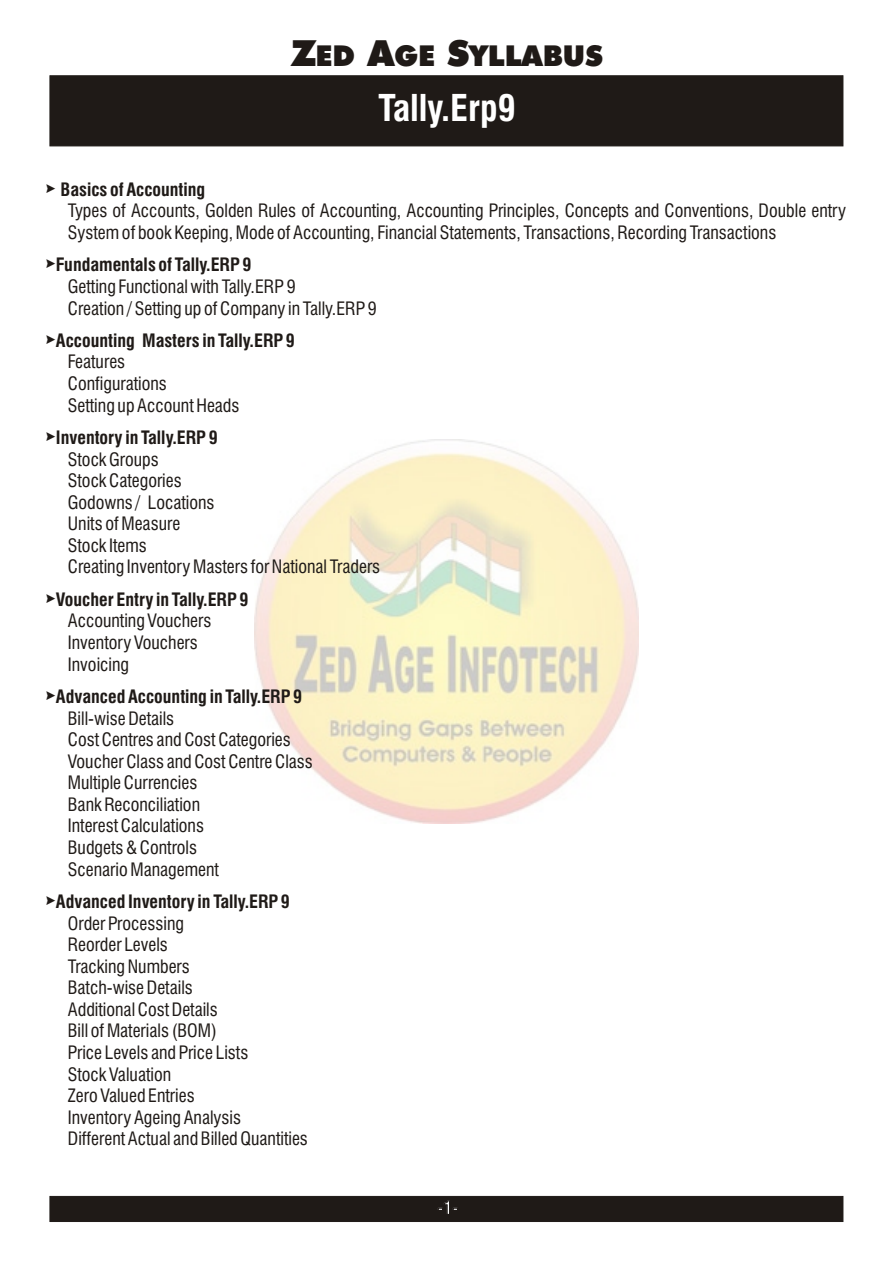
<style>
.page{position:relative;width:894px;height:1263px;background:#fff}
.page>*{position:absolute;margin:0;border:0;box-sizing:border-box;transform-origin:0 0}
.t1{font:700 36px "Swis 721 Cn BT";color:#fff}
.t2{font:28.8px "Futura X Blk BT";color:#1f1a17}
.t3{font:18px/21.6px "Swis 721 Cn BT";color:#1f1a17}
.t4{font:700 18px "Swis 721 Cn BT";color:#1f1a17}
.t5{font:700 18px "Swis 721 Cn BT";color:#fff}
.s1{font-size:36px}
</style>
<div class="page">
<img style="left:254px;top:440px;width:384px;height:384px">
<div style="left:50px;top:76px;width:793px;height:70px;background:#1f1a17"></div>
<div style="left:50px;top:1196px;width:793px;height:26px;background:#1f1a17"></div>
<h2 class="t2" style="left:291px;top:44px;width:313px"><span class="s1">Z</span>ED <span class="s1">A</span>GE <span class="s1">S</span>YLLABUS</h2>
<h1 class="t1" style="left:379px;top:94px;width:139px">Tally.Erp9</h1>
<p class="t4" style="left:61px;top:182px;width:146px">Basics of Accounting</p>
<p class="t3" style="left:68px;top:202px;width:780px">Types of Accounts, Golden Rules of Accounting, Accounting Principles, Concepts and Conventions, Double entry<br>System of book Keeping, Mode of Accounting, Financial Statements, Transactions, Recording Transactions</p>
<p class="t4" style="left:56px;top:258px;width:197px">Fundamentals of Tally.ERP 9</p>
<p class="t3" style="left:68px;top:277px;width:311px">Getting Functional with Tally.ERP 9<br>Creation / Setting up of Company in Tally.ERP 9</p>
<p class="t4" style="left:56px;top:333px;width:240px">Accounting Masters in Tally.ERP 9</p>
<p class="t3" style="left:68px;top:353px;width:173px">Features<br>Configurations<br>Setting up Account Heads</p>
<p class="t4" style="left:56px;top:430px;width:163px">Inventory in Tally.ERP 9</p>
<p class="t3" style="left:68px;top:450px;width:314px">Stock Groups<br>Stock Categories<br>Godowns / Locations<br>Units of Measure<br>Stock Items<br>Creating Inventory Masters for National Traders</p>
<p class="t4" style="left:56px;top:592px;width:194px">Voucher Entry in Tally.ERP 9</p>
<p class="t3" style="left:68px;top:612px;width:145px">Accounting Vouchers<br>Inventory Vouchers<br>Invoicing</p>
<p class="t4" style="left:56px;top:689px;width:248px">Advanced Accounting in Tally.ERP 9</p>
<p class="t3" style="left:68px;top:709px;width:247px">Bill-wise Details<br>Cost Centres and Cost Categories<br>Voucher Class and Cost Centre Class<br>Multiple Currencies<br>Bank Reconciliation<br>Interest Calculations<br>Budgets &amp; Controls<br>Scenario Management</p>
<p class="t4" style="left:56px;top:894px;width:236px">Advanced Inventory in Tally.ERP 9</p>
<p class="t3" style="left:68px;top:914px;width:242px">Order Processing<br>Reorder Levels<br>Tracking Numbers<br>Batch-wise Details<br>Additional Cost Details<br>Bill of Materials (BOM)<br>Price Levels and Price Lists<br>Stock Valuation<br>Zero Valued Entries<br>Inventory Ageing Analysis<br>Different Actual and Billed Quantities</p>
<p class="t5" style="left:437px;top:1201px;width:22px">-1-</p>
</div>
